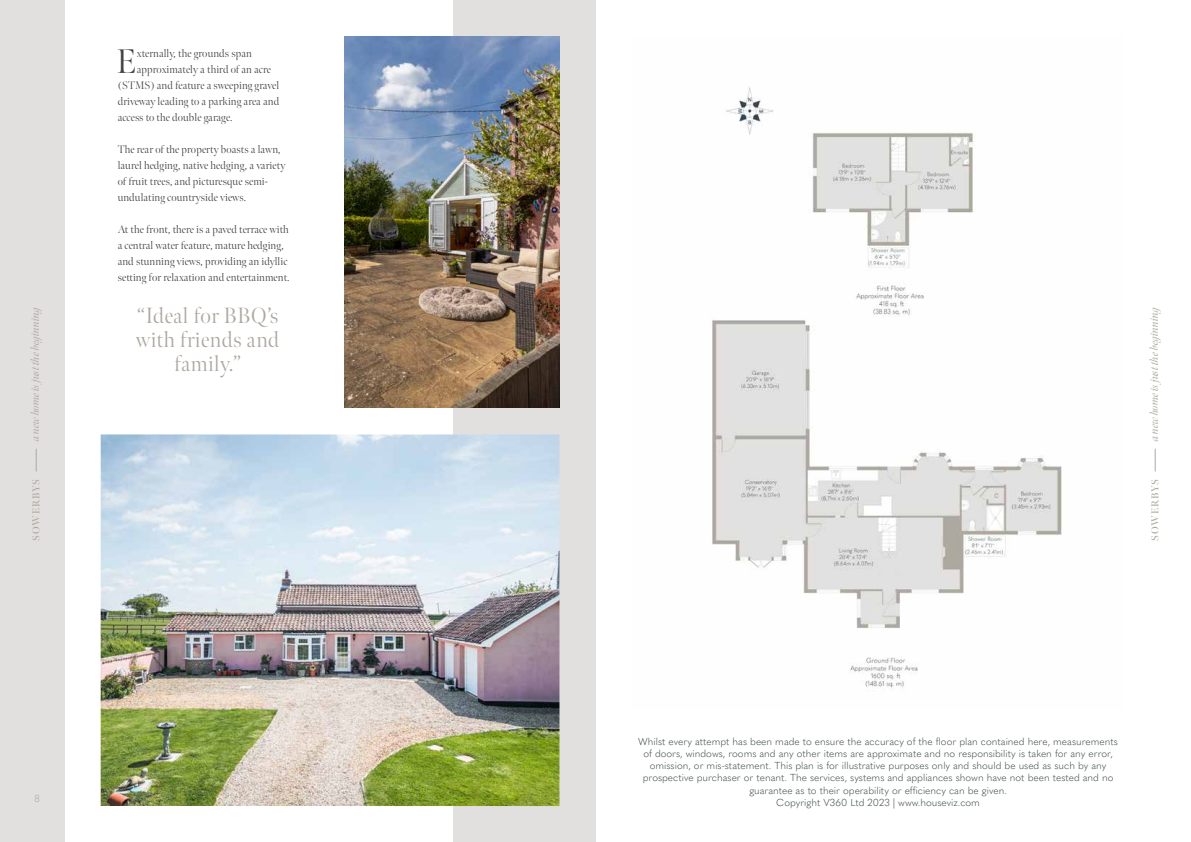
<style>
.page{position:relative;width:1191px;height:842px;background:#fff}
.page>*{position:absolute;margin:0;border:0;box-sizing:border-box;transform-origin:0 0}
.t1{font:300 34px "Meno Banner";color:#434141}
.t2{font:300 22px/24px "Meno Banner";letter-spacing:.02em;color:#ada8a0;text-align:center}
.t3{font:300 11px/16px "Meno Banner";letter-spacing:.01em;color:#434141}
.t4{font:italic 11px "Meno Banner";letter-spacing:-.01em;color:#ada8a0}
.t5{font:300 10px/12px "Quasimoda";color:#3e4b47;text-align:center}
.t6{font:600 10px "Meno Banner";letter-spacing:.08em;color:#ada8a0}
.t7{font:300 10px "Quasimoda";color:#ada8a0}
</style>
<div class="page">
<div style="left:0;top:0;width:595px;height:842px;background:#e2e0df"></div>
<svg style="left:1155px;top:449px;width:1px;height:22px"></svg>
<svg style="left:36px;top:449px;width:1px;height:22px"></svg>
<img style="left:712px;top:87px;width:350px;height:602px">
<div style="left:65px;top:0;width:387px;height:842px;background:#fff"></div>
<img style="left:101px;top:434px;width:458px;height:372px">
<img style="left:345px;top:36px;width:214px;height:371px">
<p class="t4" style="left:29px;top:441px;width:138px;rotate:-90deg">a new home is just the beginning</p>
<p class="t6" style="left:30px;top:541px;width:63px;rotate:-90deg">SOWERBYS</p>
<h1 class="t1" style="left:117px;top:41px;width:21px">E</h1>
<p class="t3" style="left:137px;top:46px;width:116px">xternally, the grounds span</p>
<p class="t3" style="left:137px;top:62px;width:136px">approximately a third of an acre</p>
<p class="t3" style="left:118px;top:78px;width:163px">(STMS) and feature a sweeping gravel</p>
<p class="t3" style="left:118px;top:94px;width:163px">driveway leading to a parking area and</p>
<p class="t3" style="left:118px;top:110px;width:116px">access to the double garage.</p>
<p class="t3" style="left:118px;top:142px;width:169px">The rear of the property boasts a lawn, laurel hedging, native hedging, a variety of fruit trees, and picturesque semi&shy;undulating countryside views.</p>
<p class="t3" style="left:118px;top:222px;width:173px">At the front, there is a paved terrace with a central water feature, mature hedging, and stunning views, providing an idyllic setting for relaxation and entertainment.</p>
<h2 class="t2" style="left:136px;top:304px;width:145px">“Ideal for BBQ’s with friends and family.”</h2>
<p class="t7" style="left:35px;top:791px;width:7px">8</p>
<p class="t4" style="left:1147px;top:441px;width:138px;rotate:-90deg">a new home is just the beginning</p>
<p class="t6" style="left:1149px;top:541px;width:63px;rotate:-90deg">SOWERBYS</p>
<p class="t5" style="left:638px;top:735px;width:481px">Whilst every attempt has been made to ensure the accuracy of the floor plan contained here, measurements of doors, windows, rooms and any other items are approximate and no responsibility is taken for any error, omission, or mis-statement. This plan is for illustrative purposes only and should be used as such by any prospective purchaser or tenant. The services, systems and appliances shown have not been tested and no guarantee as to their operability or efficiency can be given.<br>Copyright V360 Ltd 2023 | www.houseviz.com</p>
</div>
